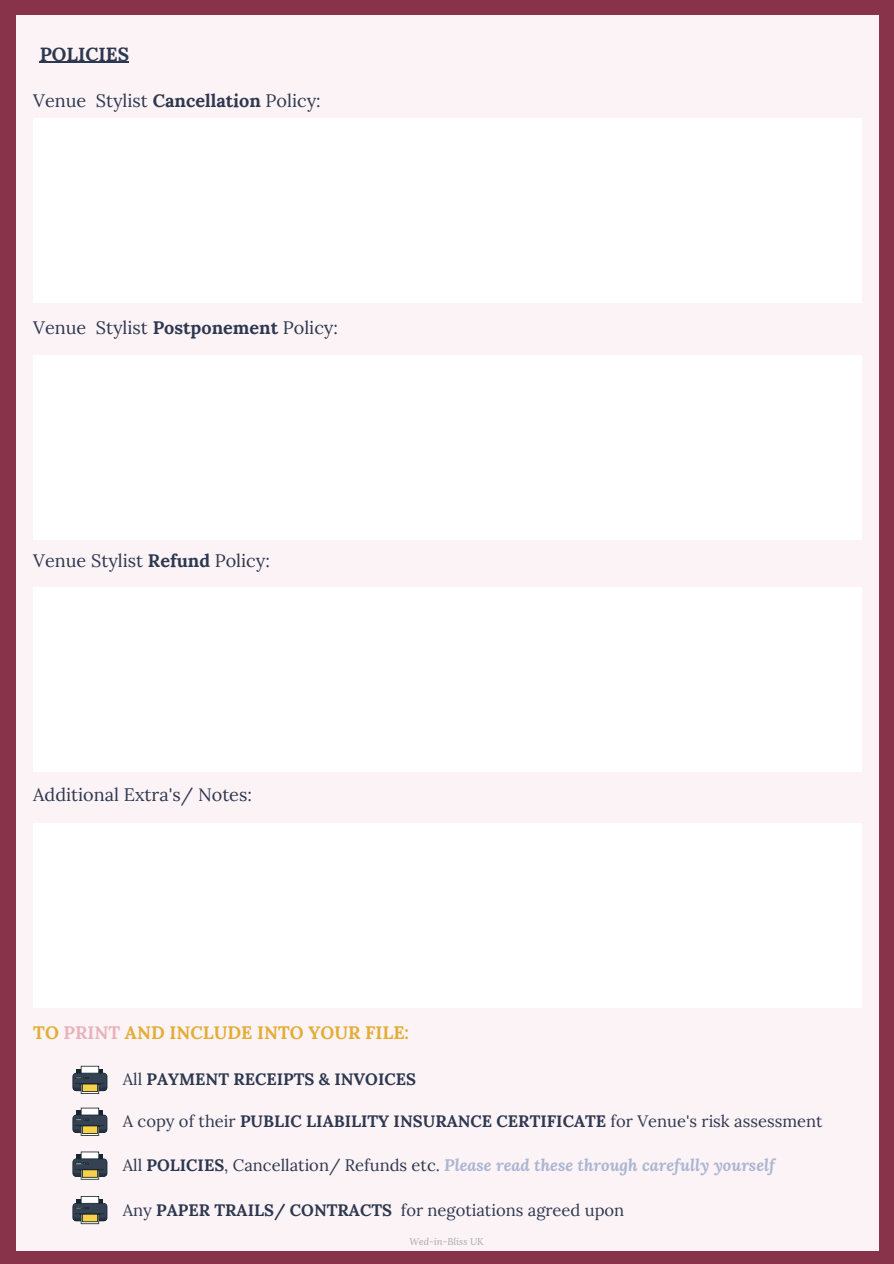
<style>
.page{position:relative;width:894px;height:1264px;background:#fff}
.page>*{position:absolute;margin:0;border:0;box-sizing:border-box;transform-origin:0 0}
.t1{font:700 19.05px "Lora";color:#2d384f}
.t2{font:18px "Lora";color:#2d384f}
.t3{font:700 18px "Lora";color:#e3ac34}
.t4{font:16.5px "Lora";color:#2d384f}
.t5{font:italic 700 16.5px "Lora";color:#acb6d1}
.t6{font:700 16.5px "Lora";color:#2d384f}
.t7{font:italic 9.6px "Lora";color:#a6a6a6}
.s1{font-weight:700}
.s2{color:#e9b1ba}
.s3{font-weight:400}
.s4{font-weight:400;font-style:normal;color:#2d384f}
.s5{font-style:normal;color:#2d384f}
</style>
<div class="page">
<div style="left:0;top:0;width:893px;height:1263px;background:#883349"></div>
<div style="left:16px;top:15px;width:861px;height:1235px;background:#fcf3f6"></div>
<svg style="left:72px;top:1065px;width:35px;height:28px"></svg>
<hr style="left:40px;top:62px;width:89px;height:1px;background:#2d384f">
<svg style="left:72px;top:1151px;width:35px;height:28px"></svg>
<svg style="left:72px;top:1196px;width:35px;height:28px"></svg>
<div style="left:33px;top:118px;width:828px;height:185px;background:#fff"></div>
<div style="left:33px;top:355px;width:828px;height:185px;background:#fff"></div>
<div style="left:33px;top:586px;width:828px;height:185px;background:#fff"></div>
<div style="left:33px;top:823px;width:828px;height:185px;background:#fff"></div>
<svg style="left:72px;top:1107px;width:35px;height:28px"></svg>
<p class="t1" style="left:40px;top:42px;width:91px">POLICIES</p>
<p class="t2" style="left:33px;top:89px;width:289px">Venue Stylist <span class="s1">Cancellation</span> Policy:</p>
<p class="t2" style="left:33px;top:315px;width:306px">Venue Stylist <span class="s1">Postponement</span> Policy:</p>
<p class="t2" style="left:33px;top:549px;width:238px">Venue Stylist <span class="s1">Refund</span> Policy:</p>
<p class="t2" style="left:33px;top:783px;width:220px">Additional Extra's/ Notes:</p>
<p class="t3" style="left:33px;top:1020px;width:377px">TO <span class="s2">PRINT</span> AND INCLUDE INTO YOUR FILE:</p>
<p class="t6" style="left:123px;top:1068px;width:294px"><span class="s3">All</span> PAYMENT RECEIPTS &amp; INVOICES</p>
<p class="t4" style="left:123px;top:1110px;width:701px">A copy of their <span class="s1">PUBLIC LIABILITY INSURANCE CERTIFICATE</span> for Venue's risk assessment</p>
<p class="t5" style="left:123px;top:1154px;width:653px"><span class="s4">All</span> <span class="s5">POLICIES</span><span class="s4">, Cancellation/ Refunds etc.</span> Please read these through carefully yourself</p>
<p class="t4" style="left:123px;top:1198px;width:503px">Any <span class="s1">PAPER TRAILS/ CONTRACTS</span> for negotiations agreed upon</p>
<p class="t7" style="left:409px;top:1235px;width:76px">Wed-in-Bliss UK</p>
</div>
